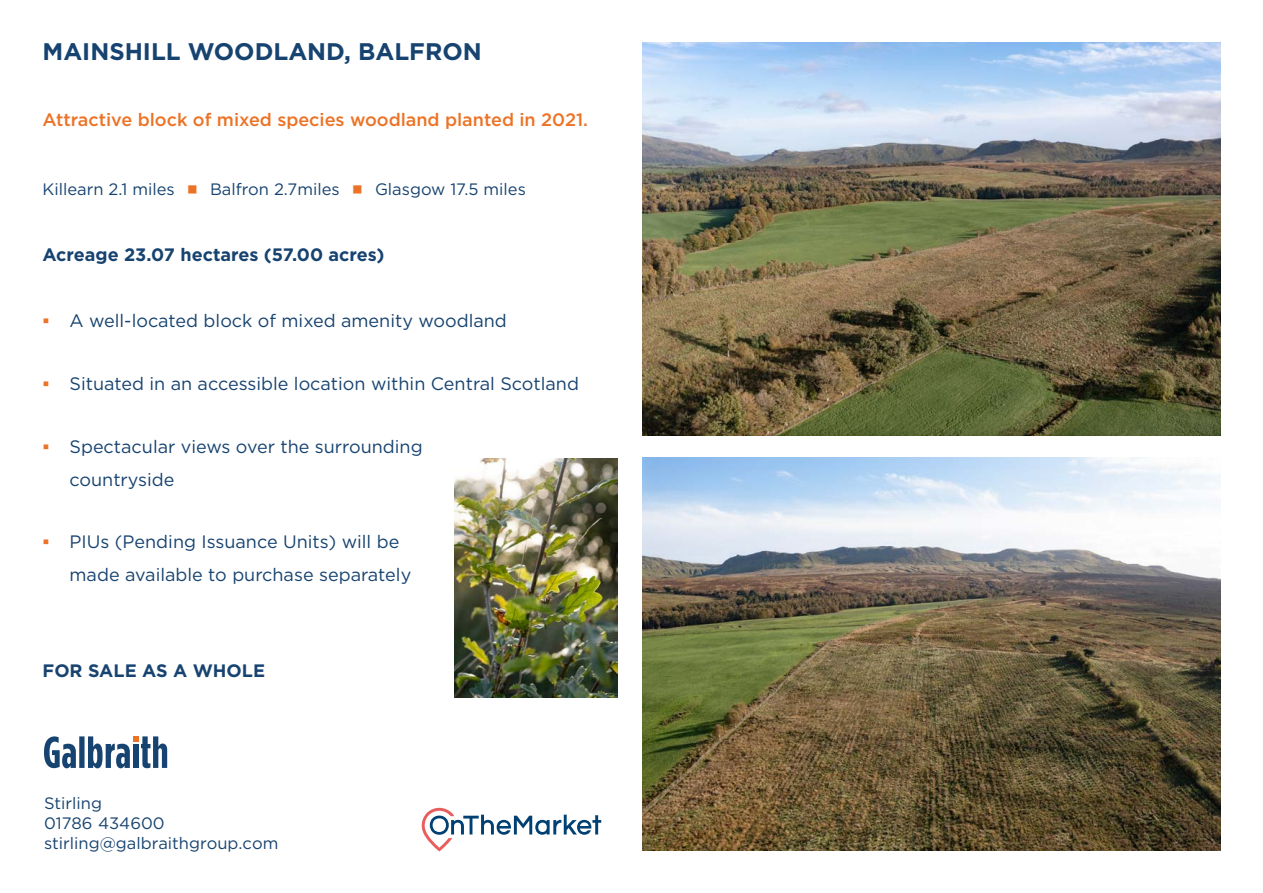
<style>
.page{position:relative;width:1263px;height:893px;background:#fff}
.page>*{position:absolute;margin:0;border:0;box-sizing:border-box;transform-origin:0 0}
.t1{font:700 24px "Gotham HTF";color:#174370}
.t2{font:18px/33px "Gotham HTF";color:#174370}
.t3{font:500 18px "Gotham HTF";color:#ec7326}
.Bullets{font:700 18px "Gotham HTF";color:#174370}
.t4{font:16.5px "Gotham HTF";color:#174370}
.s1{font-family:"Montserrat";font-weight:500;font-size:21px;color:#ec7326}
</style>
<div class="page">
<svg style="left:44px;top:736px;width:123px;height:32px"></svg>
<div style="left:133px;top:744px;width:5px;height:24px;background:#174370"></div>
<svg style="left:422px;top:808px;width:179px;height:43px"></svg>
<img style="left:642px;top:43px;width:578px;height:393px">
<img style="left:642px;top:457px;width:578px;height:393px">
<img style="left:454px;top:458px;width:163px;height:239px">
<p class="t1" style="left:43px;top:38px;width:441px">MAINSHILL WOODLAND, BALFRON</p>
<p class="t3" style="left:43px;top:109px;width:547px">Attractive block of mixed species woodland planted in 2021.</p>
<p class="t4" style="left:43px;top:181px;width:485px">Killearn 2.1 miles <span class="s1">■</span> Balfron 2.7miles <span class="s1">■</span> Glasgow 17.5 miles</p>
<p class="Bullets" style="left:43px;top:245px;width:343px">Acreage 23.07 hectares (57.00 acres)</p>
<p class="t2" style="left:43px;top:304px;width:466px"><sup>■</sup> A well-located block of mixed amenity woodland</p>
<p class="t2" style="left:43px;top:367px;width:538px"><sup>■</sup> Situated in an accessible location within Central Scotland</p>
<p class="t2" style="left:70px;top:430px;width:355px;text-indent:-27px"><sup>■</sup> Spectacular views over the surrounding countryside</p>
<p class="t2" style="left:70px;top:525px;width:343px;text-indent:-27px"><sup>■</sup> PIUs (Pending Issuance Units) will be made available to purchase separately</p>
<p class="Bullets" style="left:43px;top:660px;width:224px">FOR SALE AS A WHOLE</p>
<p class="t4" style="left:44px;top:794px;width:60px">Stirling</p>
<p class="t4" style="left:44px;top:814px;width:122px">01786 434600</p>
<p class="t4" style="left:44px;top:834px;width:236px">stirling@galbraithgroup.com</p>
</div>
